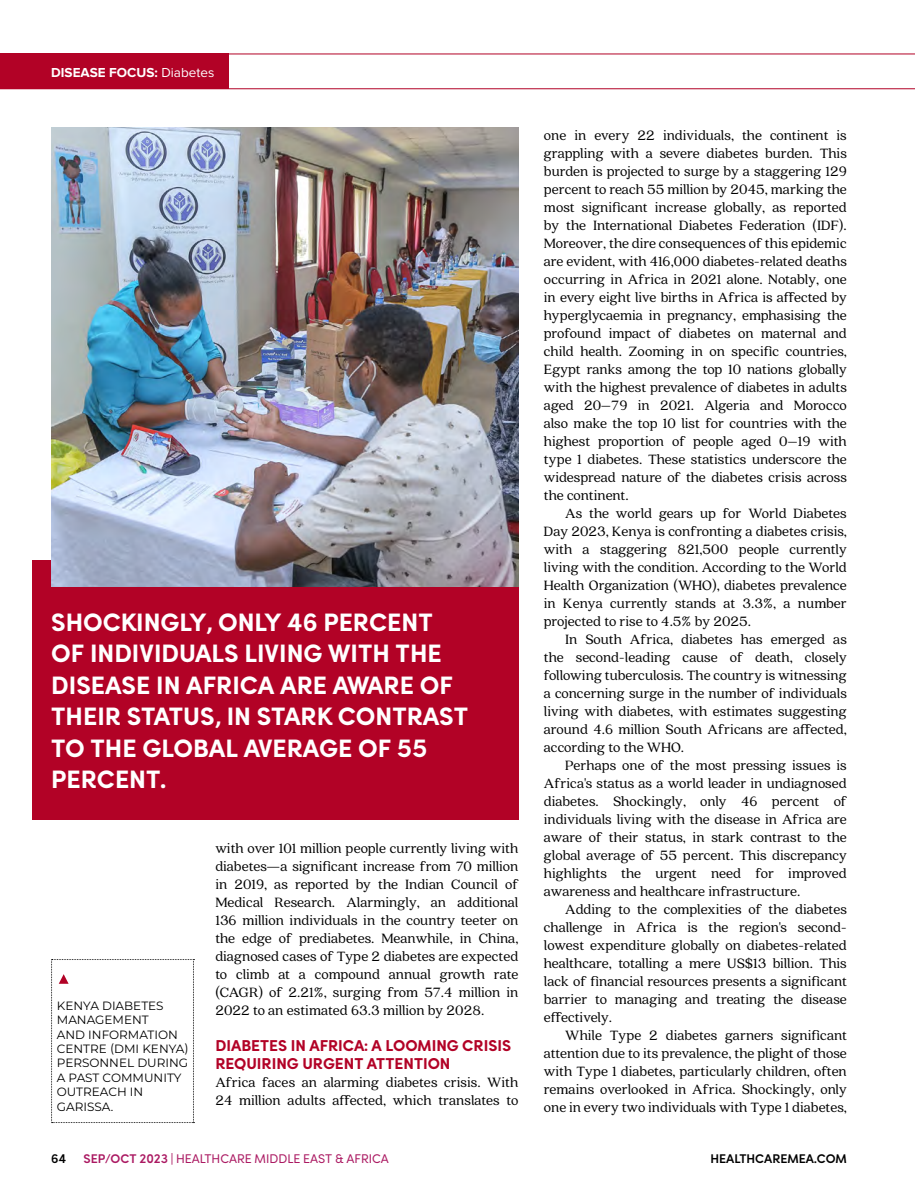
<style>
.page{position:relative;width:915px;height:1191px;background:#fff}
.page>*{position:absolute;margin:0;border:0;box-sizing:border-box;transform-origin:0 0}
.t1{font:800 24px/31.5px "Rozanova GEO";color:#fff}
.t2{font:15px/18px "Quincy CF";color:#000;text-align:justify}
.t3{font:800 15px/18px "Rozanova GEO";color:#b20226}
.t4{font:700 13.5px "Proxima Nova";color:#fff}
.t5{font:12px/14.4px "Montserrat";color:#000}
.t6{font:12px "Rozanova GEO";color:#ab1962}
.t7{font:700 12px "Rozanova GEO";color:#000}
.s1{font-weight:400}
.s2{font-weight:700}
</style>
<div class="page">
<svg style="left:51px;top:959px;width:143px;height:164px"></svg>
<div style="left:32px;top:560px;width:486px;height:259px;background:#b20226"></div>
<img style="left:51px;top:128px;width:467px;height:459px">
<hr style="left:0;top:88px;width:914px;height:1px;background:#b20226">
<hr style="left:0;top:54px;width:914px;height:1px;background:#b20226">
<div style="left:0;top:54px;width:229px;height:35px;background:#b20226"></div>
<p class="t4" style="left:51px;top:66px;width:164px">DISEASE FOCUS: <span class="s1">Diabetes</span></p>
<h1 class="t1" style="left:51px;top:607px;width:418px">SHOCKINGLY, ONLY 46 PERCENT<br>OF INDIVIDUALS LIVING WITH THE<br>DISEASE IN AFRICA ARE AWARE OF<br>THEIR STATUS, IN STARK CONTRAST<br>TO THE GLOBAL AVERAGE OF 55<br>PERCENT.</h1>
<p class="t5" style="left:57px;top:998px;width:133px">KENYA DIABETES<br>MANAGEMENT<br>AND INFORMATION<br>CENTRE (DMI KENYA)<br>PERSONNEL DURING<br>A PAST COMMUNITY<br>OUTREACH IN<br>GARISSA.</p>
<p class="t2" style="left:215px;top:839px;width:304px">with over 101 million people currently living with diabetes—a significant increase from 70 million in 2019, as reported by the Indian Council of Medical Research. Alarmingly, an additional 136 million individuals in the country teeter on the edge of prediabetes. Meanwhile, in China, diagnosed cases of Type 2 diabetes are expected to climb at a compound annual growth rate (CAGR) of 2.21%, surging from 57.4 million in 2022 to an estimated 63.3 million by 2028.</p>
<p class="t3" style="left:215px;top:1036px;width:297px">DIABETES IN AFRICA: A LOOMING CRISIS<br>REQUIRING URGENT ATTENTION</p>
<p class="t2" style="left:215px;top:1073px;width:304px">Africa faces an alarming diabetes crisis. With<br>24 million adults affected, which translates to</p>
<p class="t2" style="left:543px;top:126px;width:304px">one in every 22 individuals, the continent is grappling with a severe diabetes burden. This burden is projected to surge by a staggering 129 percent to reach 55 million by 2045, marking the most significant increase globally, as reported by the International Diabetes Federation (IDF).<br>Moreover, the dire consequences of this epidemic are evident, with 416,000 diabetes-related deaths occurring in Africa in 2021 alone. Notably, one in every eight live births in Africa is affected by hyperglycaemia in pregnancy, emphasising the profound impact of diabetes on maternal and child health. Zooming in on specific countries, Egypt ranks among the top 10 nations globally with the highest prevalence of diabetes in adults aged 20–79 in 2021. Algeria and Morocco also make the top 10 list for countries with the highest proportion of people aged 0–19 with type 1 diabetes. These statistics underscore the widespread nature of the diabetes crisis across the continent.</p>
<p class="t2" style="left:543px;top:504px;width:304px;text-indent:21px">As the world gears up for World Diabetes Day 2023, Kenya is confronting a diabetes crisis, with a staggering 821,500 people currently living with the condition. According to the World Health Organization (WHO), diabetes prevalence in Kenya currently stands at 3.3%, a number projected to rise to 4.5% by 2025.</p>
<p class="t2" style="left:543px;top:630px;width:304px;text-indent:21px">In South Africa, diabetes has emerged as the second-leading cause of death, closely following tuberculosis. The country is witnessing a concerning surge in the number of individuals living with diabetes, with estimates suggesting around 4.6 million South Africans are affected, according to the WHO.</p>
<p class="t2" style="left:543px;top:756px;width:304px;text-indent:21px">Perhaps one of the most pressing issues is Africa's status as a world leader in undiagnosed diabetes. Shockingly, only 46 percent of individuals living with the disease in Africa are aware of their status, in stark contrast to the global average of 55 percent. This discrepancy highlights the urgent need for improved awareness and healthcare infrastructure.</p>
<p class="t2" style="left:543px;top:900px;width:304px;text-indent:21px">Adding to the complexities of the diabetes challenge in Africa is the region's second&shy;lowest expenditure globally on diabetes-related healthcare, totalling a mere US$13 billion. This lack of financial resources presents a significant barrier to managing and treating the disease effectively.</p>
<p class="t2" style="left:543px;top:1026px;width:304px;text-indent:21px">While Type 2 diabetes garners significant attention due to its prevalence, the plight of those with Type 1 diabetes, particularly children, often remains overlooked in Africa. Shockingly, only one in every two individuals with Type 1 diabetes,</p>
<p class="t7" style="left:51px;top:1150px;width:17px">64</p>
<p class="t6" style="left:84px;top:1150px;width:307px"><span class="s2">SEP/OCT 2023 |</span> HEALTHCARE MIDDLE EAST &amp; AFRICA</p>
<p class="t7" style="left:710px;top:1150px;width:138px">HEALTHCAREMEA.COM</p>
</div>
